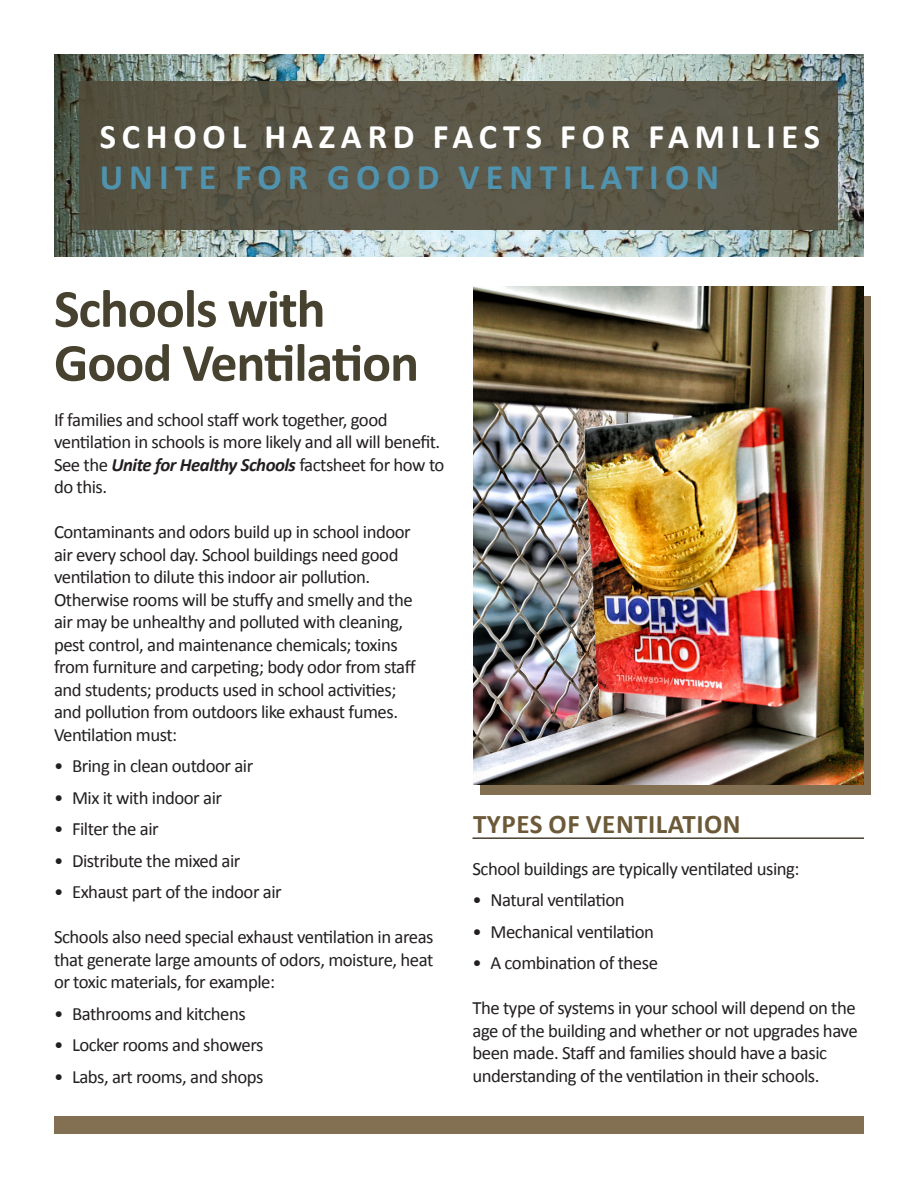
<style>
.page{position:relative;width:918px;height:1188px;background:#fff}
.page>*{position:absolute;margin:0;border:0;box-sizing:border-box;transform-origin:0 0}
._1_Headline{font:700 54px/54px "Calibri";letter-spacing:-.02em;color:#474130}
.t1{font:700 36px "Calibri";letter-spacing:.17em;color:#5093ae}
.t2{font:700 34.5px "Calibri";letter-spacing:.17em;color:#fff}
._2_subhead{font:700 27px "Calibri";letter-spacing:.02em;color:#6c5938}
._0_text{font:18.75px/22.5px "Calibri";letter-spacing:-.025em;color:#231f20}
.s1{font-weight:700;font-style:italic}
</style>
<div class="page">
<div style="left:480px;top:296px;width:391px;height:498px;background:#837053"></div>
<img style="left:54px;top:54px;width:810px;height:203px">
<div style="left:54px;top:1116px;width:810px;height:18px;background:#837053"></div>
<hr style="left:472px;top:837px;width:392px;height:2px;background:#474130">
<div style="left:80px;top:81px;width:758px;height:149px;background:#5b5748"></div>
<img style="left:473px;top:286px;width:391px;height:499px">
<p class="t2" style="left:100px;top:115px;width:722px">SCHOOL HAZARD FACTS FOR FAMILIES</p>
<p class="t1" style="left:100px;top:154px;width:621px">UNITE FOR GOOD VENTILATION</p>
<p class="_1_Headline" style="left:54px;top:282px;width:367px">Schools with<br>Good Ventilation</p>
<p class="_0_text" style="left:54px;top:408px;width:392px">If families and school staff work together, good ventilation in schools is more likely and all will benefit.<br>See the <span class="s1">Unite for Healthy Schools</span> factsheet for how to do this.</p>
<p class="_0_text" style="left:54px;top:521px;width:363px">Contaminants and odors build up in school indoor air every school day. School buildings need good ventilation to dilute this indoor air pollution.<br>Otherwise rooms will be stuffy and smelly and the air may be unhealthy and polluted with cleaning, pest control, and maintenance chemicals; toxins from furniture and carpeting; body odor from staff and students; products used in school activities; and pollution from outdoors like exhaust fumes.<br>Ventilation must:</p>
<p class="_0_text" style="left:54px;top:755px;width:201px">• Bring in clean outdoor air</p>
<p class="_0_text" style="left:54px;top:786px;width:170px">• Mix it with indoor air</p>
<p class="_0_text" style="left:54px;top:818px;width:106px">• Filter the air</p>
<p class="_0_text" style="left:54px;top:849px;width:188px">• Distribute the mixed air</p>
<p class="_0_text" style="left:54px;top:881px;width:229px">• Exhaust part of the indoor air</p>
<p class="_0_text" style="left:54px;top:926px;width:381px;text-align:justify">Schools also need special exhaust ventilation in areas that generate large amounts of odors, moisture, heat or toxic materials, for example:</p>
<p class="_0_text" style="left:54px;top:1002px;width:193px">• Bathrooms and kitchens</p>
<p class="_0_text" style="left:54px;top:1034px;width:211px">• Locker rooms and showers</p>
<p class="_0_text" style="left:54px;top:1065px;width:211px">• Labs, art rooms, and shops</p>
<p class="_2_subhead" style="left:473px;top:807px;width:269px">TYPES OF VENTILATION</p>
<p class="_0_text" style="left:472px;top:858px;width:329px">School buildings are typically ventilated using:</p>
<p class="_0_text" style="left:472px;top:889px;width:154px">• Natural ventilation</p>
<p class="_0_text" style="left:472px;top:921px;width:183px">• Mechanical ventilation</p>
<p class="_0_text" style="left:472px;top:952px;width:187px">• A combination of these</p>
<p class="_0_text" style="left:472px;top:997px;width:387px">The type of systems in your school will depend on the age of the building and whether or not upgrades have been made. Staff and families should have a basic understanding of the ventilation in their schools.</p>
</div>
